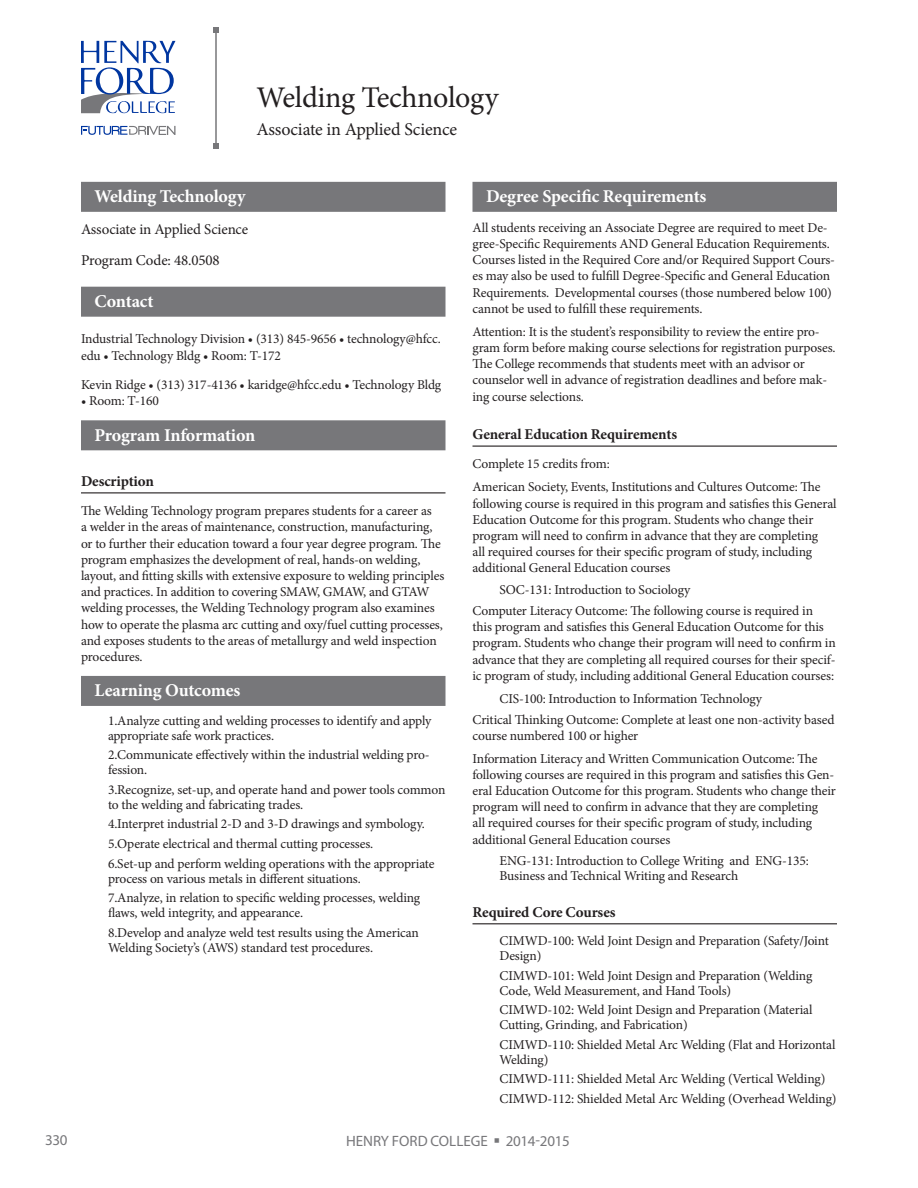
<style>
.page{position:relative;width:918px;height:1188px;background:#fff}
.page>*{position:absolute;margin:0;border:0;box-sizing:border-box;transform-origin:0 0}
.Page_Title_FL{font:30px "Minion Pro";letter-spacing:-.01em;color:#231f20}
.suhead_gray{font:700 18px "Minion Pro";letter-spacing:-.01em;color:#fff}
.Page_Title_FL_Degree{font:18px "Minion Pro";letter-spacing:-.01em;color:#231f20}
.suhead_bold_underlin{font:700 15px "Minion Pro";letter-spacing:-.01em;color:#231f20}
.text_degree-type{font:15px "Minion Pro";letter-spacing:-.01em;color:#231f20}
.t1{font:15px "Myriad Pro";color:#77777a}
.text_list-item{font:13.5px/16.2px "Minion Pro";letter-spacing:-.01em;color:#231f20}
.text_contact_person{font:13.5px/16.2px "Minion Pro";letter-spacing:-.01em;color:#231f20}
</style>
<div class="page">
<svg style="left:81px;top:41px;width:94px;height:72px"></svg>
<svg style="left:81px;top:126px;width:94px;height:9px"></svg>
<hr style="left:215px;top:30px;width:2px;height:116px;background:#77777a">
<svg style="left:213px;top:27px;width:6px;height:6px"></svg>
<svg style="left:213px;top:143px;width:6px;height:6px"></svg>
<div style="left:81px;top:182px;width:365px;height:30px;background:#77777a"></div>
<div style="left:81px;top:287px;width:365px;height:30px;background:#77777a"></div>
<div style="left:81px;top:420px;width:365px;height:30px;background:#77777a"></div>
<hr style="left:81px;top:492px;width:365px;height:1px;background:#231f20">
<div style="left:81px;top:676px;width:365px;height:30px;background:#77777a"></div>
<div style="left:472px;top:182px;width:365px;height:30px;background:#77777a"></div>
<hr style="left:472px;top:446px;width:365px;height:1px;background:#231f20">
<hr style="left:472px;top:923px;width:365px;height:1px;background:#231f20">
<p class="Page_Title_FL" style="left:256px;top:77px;width:244px">Welding Technology</p>
<p class="Page_Title_FL_Degree" style="left:256px;top:117px;width:202px">Associate in Applied Science</p>
<p class="suhead_gray" style="left:94px;top:184px;width:152px">Welding Technology</p>
<p class="text_degree-type" style="left:81px;top:219px;width:169px">Associate in Applied Science</p>
<p class="text_degree-type" style="left:81px;top:250px;width:140px">Program Code: 48.0508</p>
<p class="suhead_gray" style="left:94px;top:289px;width:61px">Contact</p>
<p class="text_contact_person" style="left:81px;top:331px;width:361px">Industrial Technology Division • (313) 845-9656 • technology@hfcc. edu • Technology Bldg • Room: T-172</p>
<p class="text_contact_person" style="left:81px;top:377px;width:362px">Kevin Ridge • (313) 317-4136 • karidge@hfcc.edu • Technology Bldg</p>
<p class="text_contact_person" style="left:81px;top:393px;width:79px">• Room: T-160</p>
<p class="suhead_gray" style="left:94px;top:422px;width:162px">Program Information</p>
<p class="suhead_bold_underlin" style="left:81px;top:470px;width:74px">Description</p>
<p class="text_list-item" style="left:81px;top:503px;width:365px">The Welding Technology program prepares students for a career as<br>a welder in the areas of maintenance, construction, manufacturing, or to further their education toward a four year degree program. The program emphasizes the development of real, hands-on welding, layout, and fitting skills with extensive exposure to welding principles and practices. In addition to covering SMAW, GMAW, and GTAW welding processes, the Welding Technology program also examines how to operate the plasma arc cutting and oxy/fuel cutting processes, and exposes students to the areas of metallurgy and weld inspection procedures.</p>
<p class="suhead_gray" style="left:94px;top:678px;width:147px">Learning Outcomes</p>
<p class="text_list-item" style="left:108px;top:713px;width:325px;line-height:15px">1.Analyze cutting and welding processes to identify and apply appropriate safe work practices.</p>
<p class="text_list-item" style="left:108px;top:748px;width:323px;line-height:15px">2.Communicate effectively within the industrial welding pro&shy;fession.</p>
<p class="text_list-item" style="left:108px;top:782px;width:339px;line-height:15px">3.Recognize, set-up, and operate hand and power tools common to the welding and fabricating trades.</p>
<p class="text_list-item" style="left:108px;top:816px;width:318px">4.Interpret industrial 2-D and 3-D drawings and symbology.</p>
<p class="text_list-item" style="left:108px;top:836px;width:267px">5.Operate electrical and thermal cutting processes.</p>
<p class="text_list-item" style="left:108px;top:856px;width:328px;line-height:15px">6.Set-up and perform welding operations with the appropriate process on various metals in different situations.</p>
<p class="text_list-item" style="left:108px;top:890px;width:314px;line-height:15px">7.Analyze, in relation to specific welding processes, welding flaws, weld integrity, and appearance.</p>
<p class="text_list-item" style="left:108px;top:925px;width:312px;line-height:15px">8.Develop and analyze weld test results using the American<br>Welding Society’s (AWS) standard test procedures.</p>
<p class="suhead_gray" style="left:486px;top:184px;width:222px">Degree Specific Requirements</p>
<p class="text_list-item" style="left:472px;top:219px;width:364px">All students receiving an Associate Degree are required to meet De&shy;gree-Specific Requirements AND General Education Requirements.<br>Courses listed in the Required Core and/or Required Support Cours&shy;es may also be used to fulfill Degree-Specific and General Education Requirements. Developmental courses (those numbered below 100) cannot be used to fulfill these requirements.</p>
<p class="text_list-item" style="left:472px;top:323px;width:365px">Attention: It is the student’s responsibility to review the entire pro&shy;gram form before making course selections for registration purposes.<br>The College recommends that students meet with an advisor or counselor well in advance of registration deadlines and before mak&shy;ing course selections.</p>
<p class="suhead_bold_underlin" style="left:472px;top:423px;width:206px">General Education Requirements</p>
<p class="text_list-item" style="left:472px;top:456px;width:139px">Complete 15 credits from:</p>
<p class="text_list-item" style="left:472px;top:479px;width:366px">American Society, Events, Institutions and Cultures Outcome: The following course is required in this program and satisfies this General Education Outcome for this program. Students who change their program will need to confirm in advance that they are completing<br>all required courses for their specific program of study, including additional General Education courses</p>
<p class="text_list-item" style="left:500px;top:582px;width:192px">SOC-131: Introduction to Sociology</p>
<p class="text_list-item" style="left:472px;top:603px;width:365px">Computer Literacy Outcome: The following course is required in this program and satisfies this General Education Outcome for this program. Students who change their program will need to confirm in advance that they are completing all required courses for their specif&shy;ic program of study, including additional General Education courses:</p>
<p class="text_list-item" style="left:500px;top:690px;width:264px">CIS-100: Introduction to Information Technology</p>
<p class="text_list-item" style="left:472px;top:711px;width:364px">Critical Thinking Outcome: Complete at least one non-activity based course numbered 100 or higher</p>
<p class="text_list-item" style="left:472px;top:750px;width:365px">Information Literacy and Written Communication Outcome: The following courses are required in this program and satisfies this Gen&shy;eral Education Outcome for this program. Students who change their program will need to confirm in advance that they are completing<br>all required courses for their specific program of study, including additional General Education courses</p>
<p class="text_list-item" style="left:500px;top:854px;width:311px;line-height:15px">ENG-131: Introduction to College Writing and ENG-135:<br>Business and Technical Writing and Research</p>
<p class="suhead_bold_underlin" style="left:472px;top:901px;width:144px">Required Core Courses</p>
<p class="text_list-item" style="left:500px;top:933px;width:331px;line-height:15px">CIMWD-100: Weld Joint Design and Preparation (Safety/Joint<br>Design)</p>
<p class="text_list-item" style="left:500px;top:968px;width:314px;line-height:15px">CIMWD-101: Weld Joint Design and Preparation (Welding<br>Code, Weld Measurement, and Hand Tools)</p>
<p class="text_list-item" style="left:500px;top:1002px;width:314px;line-height:15px">CIMWD-102: Weld Joint Design and Preparation (Material<br>Cutting, Grinding, and Fabrication)</p>
<p class="text_list-item" style="left:500px;top:1037px;width:338px;line-height:15px">CIMWD-110: Shielded Metal Arc Welding (Flat and Horizontal<br>Welding)</p>
<p class="text_list-item" style="left:500px;top:1071px;width:327px">CIMWD-111: Shielded Metal Arc Welding (Vertical Welding)</p>
<p class="text_list-item" style="left:500px;top:1091px;width:339px">CIMWD-112: Shielded Metal Arc Welding (Overhead Welding)</p>
<p class="t1" style="left:45px;top:1131px;width:24px">330</p>
<p class="t1" style="left:346px;top:1131px;width:225px">HENRY FORD COLLEGE ▪ 2014-2015</p>
</div>
